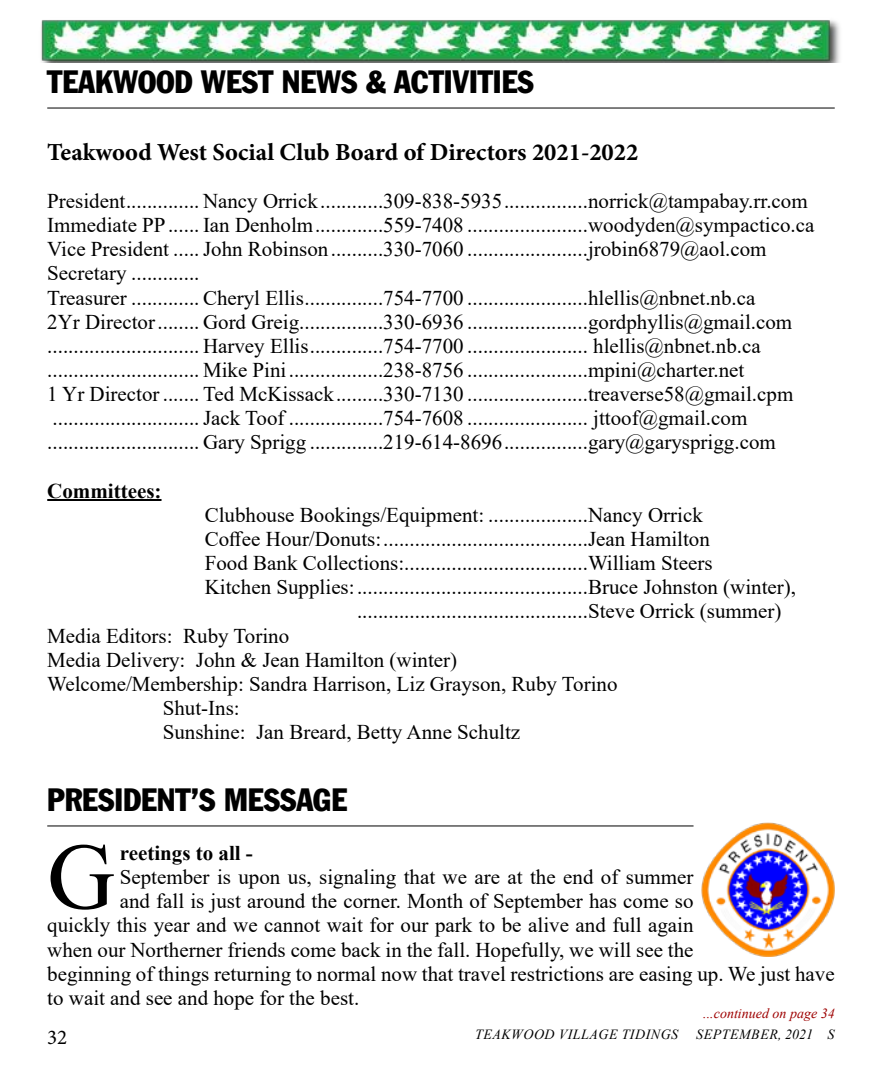
<style>
.page{position:relative;width:882px;height:1071px;background:#fff}
.page>*{position:absolute;margin:0;border:0;box-sizing:border-box;transform-origin:0 0}
.t1{font:93.98px "Times New Roman";color:#000}
.t2{font:31.5px "Franklin Gothic Condensed";color:#000}
.t3{font:700 24.5px "Minion Pro";color:#000}
.t4{font:21px/24.2px "Times New Roman";color:#000}
.t5{font:700 21px "Times New Roman";color:#000}
.t6{font:21px "Minion Pro";color:#000}
.t7{font:italic 14px "Times New Roman";letter-spacing:.035em;color:#000}
.t8{font:italic 14px "Times New Roman";color:#9e0000}
</style>
<div class="page">
<img style="left:41px;top:20px;width:799px;height:43px">
<hr style="left:47px;top:108px;width:788px;height:1px;background:#000">
<hr style="left:47px;top:499px;width:115px;height:2px;background:#000">
<hr style="left:47px;top:826px;width:647px;height:1px;background:#000">
<img style="left:701px;top:822px;width:134px;height:135px">
<h2 class="t2" style="left:47px;top:62px;width:488px">TEAKWOOD WEST NEWS &amp; ACTIVITIES</h2>
<p class="t3" style="left:47px;top:135px;width:593px">Teakwood West Social Club Board of Directors 2021-2022</p>
<p class="t4" style="left:47px;top:188px;width:769px">President.............. Nancy Orrick............309-838-5935................norrick@tampabay.rr.com Immediate PP...... Ian Denholm.............559-7408 .......................woodyden@sympactico.ca Vice President ..... John Robinson..........330-7060 .......................jrobin6879@aol.com Secretary .............<br>Treasurer ............. Cheryl Ellis...............754-7700 .......................hlellis@nbnet.nb.ca<br>2Yr Director........ Gord Greig................330-6936 .......................gordphyllis@gmail.com ............................. Harvey Ellis..............754-7700 ....................... hlellis@nbnet.nb.ca ............................. Mike Pini..................238-8756 .......................mpini@charter.net<br>1 Yr Director....... Ted McKissack.........330-7130 .......................treaverse58@gmail.cpm ............................ Jack Toof ..................754-7608 ....................... jttoof@gmail.com ............................. Gary Sprigg ..............219-614-8696................gary@garysprigg.com</p>
<p class="t5" style="left:47px;top:476px;width:116px">Committees:</p>
<p class="t4" style="left:205px;top:502px;width:500px">Clubhouse Bookings/Equipment: ...................Nancy Orrick</p>
<p class="t4" style="left:205px;top:526px;width:507px">Coffee Hour/Donuts:.......................................Jean Hamilton</p>
<p class="t4" style="left:205px;top:550px;width:509px">Food Bank Collections:...................................William Steers</p>
<p class="t4" style="left:205px;top:575px;width:593px">Kitchen Supplies:............................................Bruce Johnston (winter),</p>
<p class="t4" style="left:357px;top:599px;width:426px">............................................Steve Orrick (summer)</p>
<p class="t4" style="left:47px;top:623px;width:243px">Media Editors: Ruby Torino</p>
<p class="t4" style="left:47px;top:647px;width:412px">Media Delivery: John &amp; Jean Hamilton (winter)</p>
<p class="t4" style="left:47px;top:671px;width:572px">Welcome/Membership: Sandra Harrison, Liz Grayson, Ruby Torino</p>
<p class="t4" style="left:163px;top:695px;width:79px">Shut-Ins:</p>
<p class="t4" style="left:163px;top:719px;width:359px">Sunshine: Jan Breard, Betty Anne Schultz</p>
<h2 class="t2" style="left:47px;top:780px;width:301px">PRESIDENT’S MESSAGE</h2>
<h1 class="t1" style="left:47px;top:811px;width:69px">G</h1>
<p class="t5" style="left:120px;top:838px;width:135px">reetings to all -</p>
<p class="t4" style="left:120px;top:864px;width:575px">September is upon us, signaling that we are at the end of summer</p>
<p class="t4" style="left:120px;top:888px;width:575px">and fall is just around the corner. Month of September has come so</p>
<p class="t4" style="left:47px;top:913px;width:648px">quickly this year and we cannot wait for our park to be alive and full again</p>
<p class="t4" style="left:47px;top:937px;width:648px">when our Northerner friends come back in the fall. Hopefully, we will see the</p>
<p class="t4" style="left:47px;top:961px;width:789px">beginning of things returning to normal now that travel restrictions are easing up. We just have</p>
<p class="t4" style="left:47px;top:985px;width:314px">to wait and see and hope for the best.</p>
<p class="t8" style="left:703px;top:1004px;width:133px">...continued on page 34</p>
<p class="t6" style="left:47px;top:1023px;width:22px">32</p>
<p class="t7" style="left:475px;top:1024px;width:205px">TEAKWOOD VILLAGE TIDINGS</p>
<p class="t7" style="left:696px;top:1024px;width:140px">SEPTEMBER, 2021 S</p>
</div>
